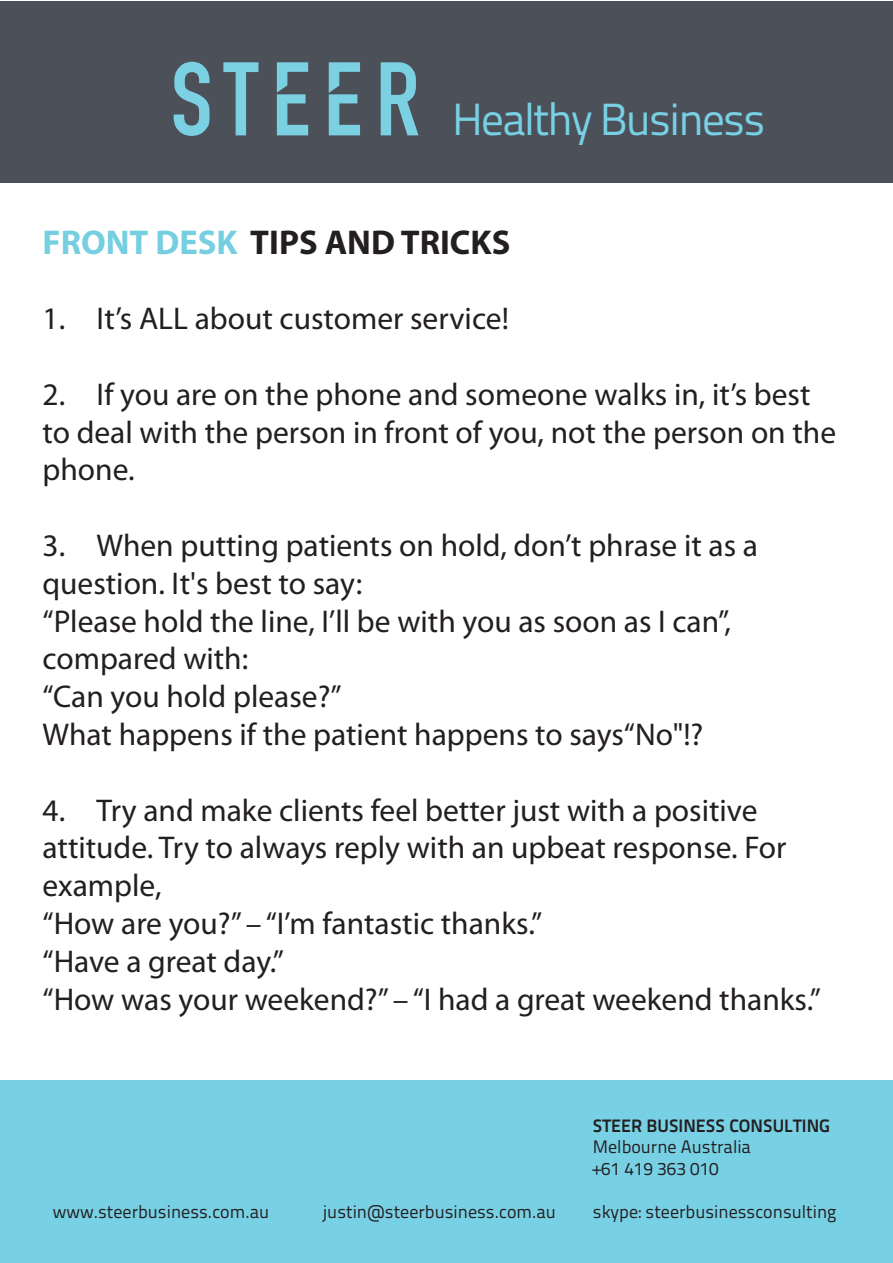
<style>
.page{position:relative;width:893px;height:1263px;background:#fff}
.page>*{position:absolute;margin:0;border:0;box-sizing:border-box;transform-origin:0 0}
.t1{font:45px "Titillium Text 14 L 400 wt";letter-spacing:-.04em;color:#78d0e4}
.t2{font:700 34.5px "Myriad Pro";color:#231f20}
.t3{font:31.5px/37.8px "Myriad Pro";color:#231f20}
.t4{font:18px/21.6px "Titillium Text 14 L 400 wt";color:#231f20}
.t5{font:18px "Titillium Text 14 L 800 wt";color:#231f20}
.s1{color:#75cfe1}
</style>
<div class="page">
<div style="left:0;top:1px;width:892px;height:182px;background:#4c5159"></div>
<div style="left:0;top:1081px;width:892px;height:182px;background:#78d0e4"></div>
<svg style="left:223px;top:62px;width:35px;height:73px"></svg>
<svg style="left:174px;top:62px;width:36px;height:74px"></svg>
<svg style="left:381px;top:62px;width:37px;height:73px"></svg>
<svg style="left:329px;top:62px;width:31px;height:73px"></svg>
<svg style="left:277px;top:62px;width:31px;height:73px"></svg>
<h1 class="t1" style="left:452px;top:92px;width:315px">Healthy Business</h1>
<p class="t2" style="left:43px;top:219px;width:469px"><span class="s1">FRONT DESK</span> TIPS AND TRICKS</p>
<p class="t3" style="left:43px;top:299px;width:468px">1. It’s ALL about customer service!</p>
<p class="t3" style="left:43px;top:375px;width:795px">2. If you are on the phone and someone walks in, it’s best to deal with the person in front of you, not the person on the phone.</p>
<p class="t3" style="left:43px;top:526px;width:717px">3. When putting patients on hold, don’t phrase it as a question. It's best to say:<br>“Please hold the line, I’ll be with you as soon as I can”, compared with:<br>“Can you hold please?”<br>What happens if the patient happens to says“No"!?</p>
<p class="t3" style="left:43px;top:791px;width:780px">4. Try and make clients feel better just with a positive attitude. Try to always reply with an upbeat response. For example,<br>“How are you?” – “I’m fantastic thanks.”<br>“Have a great day.”<br>“How was your weekend?” – “I had a great weekend thanks.”</p>
<p class="t5" style="left:593px;top:1114px;width:239px">STEER BUSINESS CONSULTING</p>
<p class="t4" style="left:593px;top:1136px;width:160px">Melbourne Australia +61 419 363 010</p>
<p class="t4" style="left:53px;top:1201px;width:218px">www.steerbusiness.com.au</p>
<p class="t4" style="left:323px;top:1201px;width:235px">justin@steerbusiness.com.au</p>
<p class="t4" style="left:593px;top:1201px;width:245px">skype: steerbusinessconsulting</p>
</div>
